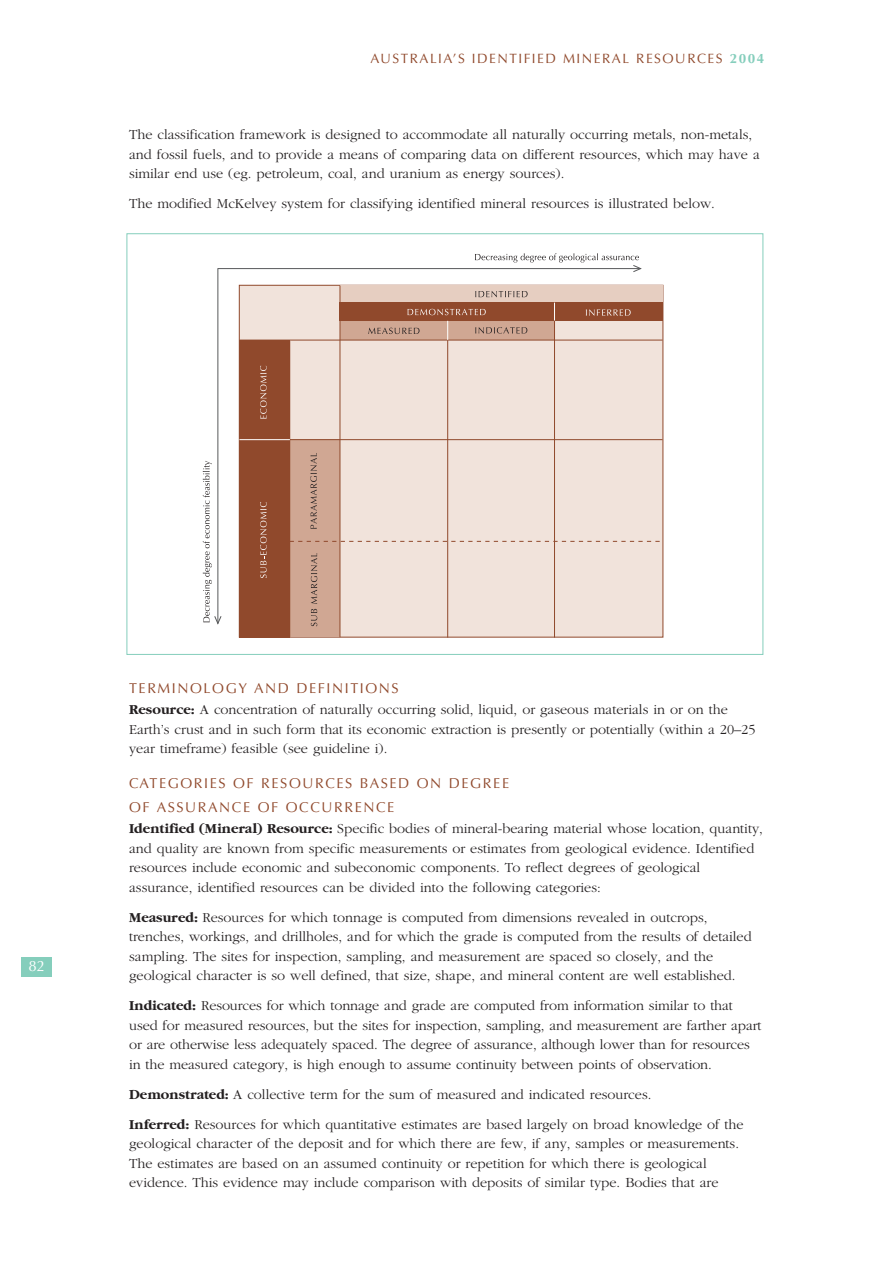
<style>
.page{position:relative;width:893px;height:1263px;background:#fff}
.page>*{position:absolute;margin:0;border:0;box-sizing:border-box;transform-origin:0 0}
.t1{font:15px "Optima";color:#fff}
.t2{font:300 14.25px/19.5px "Garamond";color:#231f20}
.t3{font:14.25px/24px "Optima";letter-spacing:.11em;color:#90492c}
.t4{font:13.5px "Optima";letter-spacing:.11em;color:#90492c}
.s1{font-weight:700;color:#85cebc}
.s2{font-weight:700}
</style>
<div class="page">
<div style="left:22px;top:957px;width:30px;height:20px;background:#85cebc"></div>
<div style="left:239px;top:285px;width:424px;height:352px;background:#f1e3db"></div>
<div style="left:340px;top:285px;width:323px;height:18px;background:#e6cec1"></div>
<div style="left:290px;top:440px;width:50px;height:197px;background:#d0a793"></div>
<div style="left:340px;top:303px;width:323px;height:18px;background:#90492c"></div>
<div style="left:239px;top:340px;width:51px;height:297px;background:#90492c"></div>
<svg style="left:475px;top:253px;width:164px;height:10px"></svg>
<svg style="left:203px;top:461px;width:9px;height:161px"></svg>
<hr style="left:340px;top:286px;width:1px;height:351px;background:#90492c">
<hr style="left:447px;top:340px;width:1px;height:298px;background:#90492c">
<hr style="left:554px;top:303px;width:1px;height:335px;background:#90492c">
<svg style="left:641px;top:541px;width:19px;height:1px"></svg>
<hr style="left:239px;top:439px;width:423px;height:1px;background:#90492c">
<hr style="left:239px;top:340px;width:423px;height:1px;background:#90492c">
<svg style="left:214px;top:265px;width:427px;height:359px"></svg>
<svg style="left:447px;top:321px;width:1px;height:19px"></svg>
<svg style="left:554px;top:303px;width:1px;height:18px"></svg>
<p class="t4" style="left:370px;top:53px;width:395px">AUSTRALIA’S IDENTIFIED MINERAL RESOURCES <span class="s1">2004</span></p>
<p class="t2" style="left:129px;top:126px;width:632px">The classification framework is designed to accommodate all naturally occurring metals, non-metals, and fossil fuels, and to provide a means of comparing data on different resources, which may have a similar end use (eg. petroleum, coal, and uranium as energy sources).</p>
<p class="t2" style="left:129px;top:195px;width:587px">The modified McKelvey system for classifying identified mineral resources is illustrated below.</p>
<p class="t1" style="left:28px;top:960px;width:18px">82</p>
<p class="t3" style="left:129px;top:677px;width:271px">TERMINOLOGY AND DEFINITIONS</p>
<p class="t2" style="left:129px;top:701px;width:628px"><span class="s2">Resource:</span> A concentration of naturally occurring solid, liquid, or gaseous materials in or on the<br>Earth’s crust and in such form that its economic extraction is presently or potentially (within a 20–25 year timeframe) feasible (see guideline i).</p>
<p class="t3" style="left:129px;top:772px;width:381px">CATEGORIES OF RESOURCES BASED ON DEGREE<br>OF ASSURANCE OF OCCURRENCE</p>
<p class="t2" style="left:129px;top:820px;width:635px"><span class="s2">Identified (Mineral) Resource:</span> Specific bodies of mineral-bearing material whose location, quantity, and quality are known from specific measurements or estimates from geological evidence. Identified resources include economic and subeconomic components. To reflect degrees of geological assurance, identified resources can be divided into the following categories:</p>
<p class="t2" style="left:129px;top:909px;width:624px"><span class="s2">Measured:</span> Resources for which tonnage is computed from dimensions revealed in outcrops, trenches, workings, and drillholes, and for which the grade is computed from the results of detailed sampling. The sites for inspection, sampling, and measurement are spaced so closely, and the geological character is so well defined, that size, shape, and mineral content are well established.</p>
<p class="t2" style="left:129px;top:997px;width:634px"><span class="s2">Indicated:</span> Resources for which tonnage and grade are computed from information similar to that used for measured resources, but the sites for inspection, sampling, and measurement are farther apart or are otherwise less adequately spaced. The degree of assurance, although lower than for resources in the measured category, is high enough to assume continuity between points of observation.</p>
<p class="t2" style="left:129px;top:1080px;width:616px;line-height:30px"><span class="s2">Demonstrated:</span> A collective term for the sum of measured and indicated resources.<br><span class="s2">Inferred:</span> Resources for which quantitative estimates are based largely on broad knowledge of the</p>
<p class="t2" style="left:129px;top:1135px;width:611px">geological character of the deposit and for which there are few, if any, samples or measurements.<br>The estimates are based on an assumed continuity or repetition for which there is geological evidence. This evidence may include comparison with deposits of similar type. Bodies that are</p>
</div>
